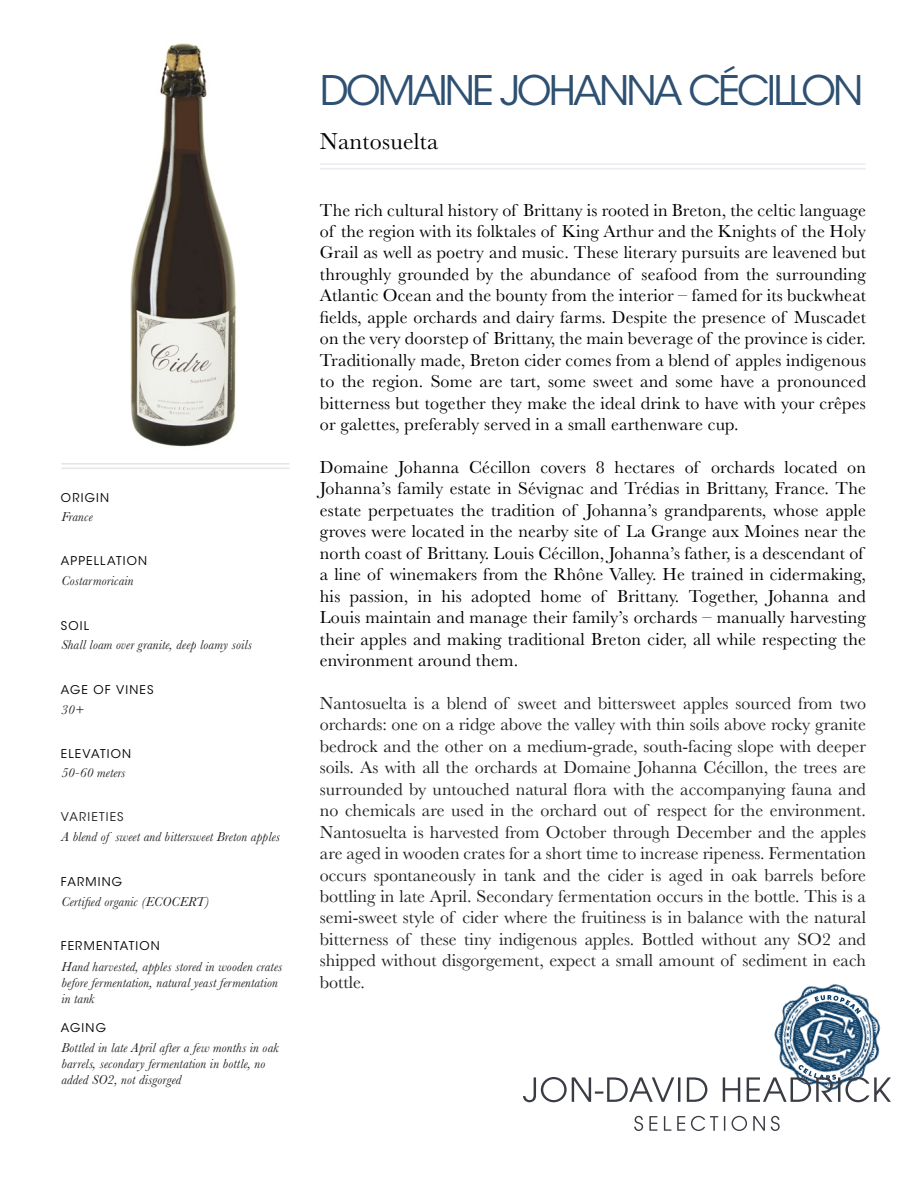
<style>
.page{position:relative;width:918px;height:1188px;background:#fff}
.page>*{position:absolute;margin:0;border:0;box-sizing:border-box;transform-origin:0 0}
.t1{font:40.5px "ITC Avant Garde Std";letter-spacing:-.07em;color:#2e5072}
.t2{font:24px "Baskerville";letter-spacing:.01em;color:#000}
.t3{font:18px/21.5px "Baskerville";letter-spacing:.01em;color:#000;text-align:justify}
.t4{font:18px/21.5px "Baskerville";color:#231f20;text-align:justify}
.t5{font:italic 13.5px/16.2px "Baskerville";letter-spacing:.01em;color:#231f20}
.t6{font:12px "ITC Avant Garde Std";letter-spacing:.095em;color:#000}
.t7{font:12px "ITC Avant Garde Std";letter-spacing:.1em;color:#231f20}
</style>
<div class="page">
<img style="left:774px;top:983px;width:107px;height:82px">
<svg style="left:814px;top:995px;width:47px;height:19px"></svg>
<svg style="left:634px;top:1116px;width:146px;height:15px"></svg>
<svg style="left:523px;top:1065px;width:368px;height:37px"></svg>
<img style="left:130px;top:43px;width:106px;height:404px">
<hr style="left:321px;top:163px;width:544px;height:2px;background:#ececf0">
<hr style="left:321px;top:168px;width:544px;height:2px;background:#ececf0">
<hr style="left:61px;top:467px;width:229px;height:2px;background:#e5e6e9">
<hr style="left:61px;top:463px;width:229px;height:2px;background:#e5e6e9">
<p class="t6" style="left:61px;top:490px;width:50px">ORIGIN</p>
<p class="t5" style="left:61px;top:509px;width:33px">France</p>
<p class="t6" style="left:61px;top:554px;width:88px">APPELLATION</p>
<p class="t5" style="left:61px;top:572px;width:74px">Costarmoricain</p>
<p class="t6" style="left:61px;top:618px;width:30px">SOIL</p>
<p class="t5" style="left:61px;top:637px;width:192px">Shall loam over granite, deep loamy soils</p>
<p class="t6" style="left:61px;top:682px;width:94px">AGE OF VINES</p>
<p class="t5" style="left:61px;top:701px;width:24px">30+</p>
<p class="t6" style="left:61px;top:746px;width:72px">ELEVATION</p>
<p class="t5" style="left:61px;top:765px;width:66px">50-60 meters</p>
<p class="t7" style="left:61px;top:810px;width:64px">VARIETIES</p>
<p class="t5" style="left:61px;top:829px;width:220px">A blend of sweet and bittersweet Breton apples</p>
<p class="t6" style="left:61px;top:874px;width:63px">FARMING</p>
<p class="t5" style="left:61px;top:893px;width:149px">Certified organic (ECOCERT)</p>
<p class="t6" style="left:61px;top:939px;width:100px">FERMENTATION</p>
<p class="t5" style="left:61px;top:958px;width:223px">Hand harvested, apples stored in wooden crates before fermentation, natural yeast fermentation in tank</p>
<p class="t6" style="left:61px;top:1020px;width:47px">AGING</p>
<p class="t5" style="left:61px;top:1039px;width:219px">Bottled in late April after a few months in oak barrels, secondary fermentation in bottle, no added SO2, not disgorged</p>
<p class="t1" style="left:320px;top:66px;width:545px">DOMAINE JOHANNA CÉCILLON</p>
<p class="t2" style="left:320px;top:126px;width:120px">Nantosuelta</p>
<p class="t3" style="left:320px;top:199px;width:548px">The rich cultural history of Brittany is rooted in Breton, the celtic language of the region with its folktales of King Arthur and the Knights of the Holy Grail as well as poetry and music. These literary pursuits are leavened but throughly grounded by the abundance of seafood from the surrounding Atlantic Ocean and the bounty from the interior – famed for its buckwheat fields, apple orchards and dairy farms. Despite the presence of Muscadet on the very doorstep of Brittany, the main beverage of the province is cider.<br>Traditionally made, Breton cider comes from a blend of apples indigenous to the region. Some are tart, some sweet and some have a pronounced bitterness but together they make the ideal drink to have with your crêpes or galettes, preferably served in a small earthenware cup.</p>
<p class="t3" style="left:320px;top:457px;width:548px;text-align:left">Domaine Johanna Cécillon covers 8 hectares of orchards located on Johanna’s family estate in Sévignac and Trédias in Brittany, France. The estate perpetuates the tradition of Johanna’s grandparents, whose apple groves were located in the nearby site of La Grange aux Moines near the north coast of Brittany. Louis Cécillon, Johanna’s father, is a descendant of a line of winemakers from the Rhône Valley. He trained in cidermaking, his passion, in his adopted home of Brittany. Together, Johanna and Louis maintain and manage their family’s orchards – manually harvesting their apples and making traditional Breton cider, all while respecting the environment around them.</p>
<p class="t4" style="left:320px;top:693px;width:548px">Nantosuelta is a blend of sweet and bittersweet apples sourced from two orchards: one on a ridge above the valley with thin soils above rocky granite bedrock and the other on a medium-grade, south-facing slope with deeper soils. As with all the orchards at Domaine Johanna Cécillon, the trees are surrounded by untouched natural flora with the accompanying fauna and no chemicals are used in the orchard out of respect for the environment.<br>Nantosuelta is harvested from October through December and the apples are aged in wooden crates for a short time to increase ripeness. Fermentation occurs spontaneously in tank and the cider is aged in oak barrels before bottling in late April. Secondary fermentation occurs in the bottle. This is a semi-sweet style of cider where the fruitiness is in balance with the natural bitterness of these tiny indigenous apples. Bottled without any SO2 and shipped without disgorgement, expect a small amount of sediment in each bottle.</p>
</div>
